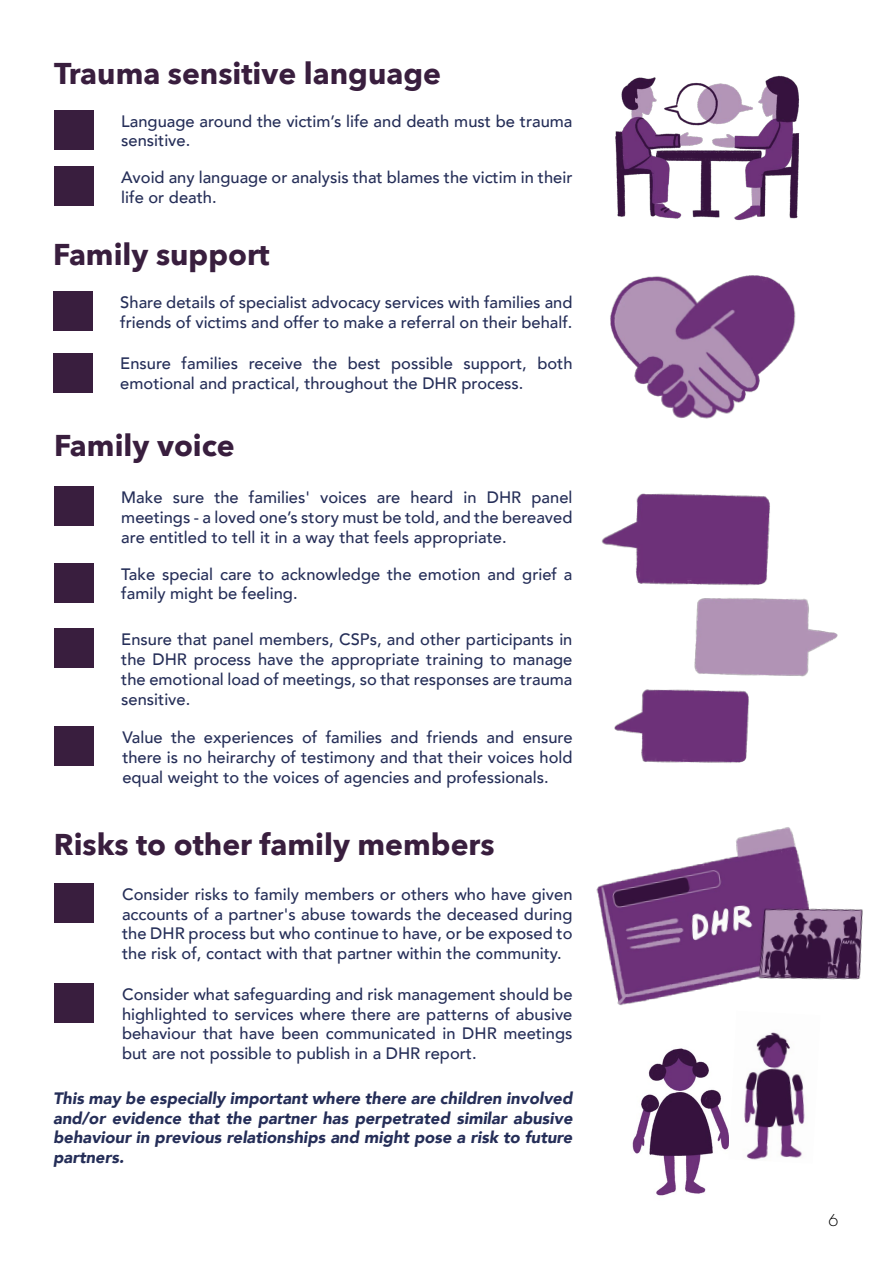
<style>
.page{position:relative;width:893px;height:1263px;background:#fff}
.page>*{position:absolute;margin:0;border:0;box-sizing:border-box;transform-origin:0 0}
.t1{font:700 30px "Avenir Next";color:#391e3e}
.t2{font:300 18px "Futura PT";color:#000}
.t3{font:500 16.5px/19.8px "Avenir";color:#252e58}
.t4{font:italic 900 16.5px/19.8px "Avenir";color:#252e58;text-align:justify}
</style>
<div class="page">
<img style="left:601px;top:493px;width:169px;height:93px">
<div style="left:54px;top:110px;width:39px;height:39px;background:#391e3e"></div>
<div style="left:54px;top:166px;width:39px;height:39px;background:#391e3e"></div>
<div style="left:53px;top:291px;width:39px;height:39px;background:#391e3e"></div>
<div style="left:53px;top:353px;width:39px;height:39px;background:#391e3e"></div>
<div style="left:54px;top:487px;width:39px;height:39px;background:#391e3e"></div>
<div style="left:54px;top:563px;width:39px;height:39px;background:#391e3e"></div>
<img style="left:614px;top:689px;width:135px;height:74px">
<img style="left:615px;top:75px;width:185px;height:145px">
<img style="left:610px;top:275px;width:186px;height:144px">
<img style="left:694px;top:598px;width:144px;height:79px">
<div style="left:54px;top:629px;width:39px;height:39px;background:#391e3e"></div>
<div style="left:54px;top:727px;width:39px;height:39px;background:#391e3e"></div>
<img style="left:632px;top:1048px;width:97px;height:148px">
<div style="left:55px;top:883px;width:39px;height:39px;background:#391e3e"></div>
<div style="left:55px;top:983px;width:39px;height:39px;background:#391e3e"></div>
<img style="left:744px;top:1032px;width:61px;height:128px">
<img style="left:596px;top:827px;width:267px;height:179px">
<h1 class="t1" style="left:54px;top:48px;width:388px">Trauma sensitive language</h1>
<p class="t3" style="left:121px;top:110px;width:453px">Language around the victim’s life and death must be trauma sensitive.</p>
<p class="t3" style="left:121px;top:166px;width:453px">Avoid any language or analysis that blames the victim in their life or death.</p>
<h1 class="t1" style="left:53px;top:228px;width:218px">Family support</h1>
<p class="t3" style="left:120px;top:291px;width:454px">Share details of specialist advocacy services with families and friends of victims and offer to make a referral on their behalf.</p>
<p class="t3" style="left:120px;top:353px;width:454px">Ensure families receive the best possible support, both emotional and practical, throughout the DHR process.</p>
<h1 class="t1" style="left:54px;top:419px;width:182px">Family voice</h1>
<p class="t3" style="left:121px;top:487px;width:453px;text-align:justify">Make sure the families' voices are heard in DHR panel meetings - a loved one’s story must be told, and the bereaved are entitled to tell it in a way that feels appropriate.</p>
<p class="t3" style="left:121px;top:563px;width:453px">Take special care to acknowledge the emotion and grief a family might be feeling.</p>
<p class="t3" style="left:121px;top:629px;width:453px;text-align:justify">Ensure that panel members, CSPs, and other participants in the DHR process have the appropriate training to manage the emotional load of meetings, so that responses are trauma sensitive.</p>
<p class="t3" style="left:122px;top:726px;width:452px;text-align:justify">Value the experiences of families and friends and ensure there is no heirarchy of testimony and that their voices hold equal weight to the voices of agencies and professionals.</p>
<h1 class="t1" style="left:54px;top:819px;width:442px">Risks to other family members</h1>
<p class="t3" style="left:122px;top:883px;width:452px;text-align:justify">Consider risks to family members or others who have given accounts of a partner's abuse towards the deceased during the DHR process but who continue to have, or be exposed to the risk of, contact with that partner within the community.</p>
<p class="t3" style="left:122px;top:983px;width:452px;text-align:justify">Consider what safeguarding and risk management should be highlighted to services where there are patterns of abusive behaviour that have been communicated in DHR meetings but are not possible to publish in a DHR report.</p>
<p class="t4" style="left:53px;top:1088px;width:521px">This may be especially important where there are children involved and/or evidence that the partner has perpetrated similar abusive behaviour in previous relationships and might pose a risk to future partners.</p>
<p class="t2" style="left:828px;top:1209px;width:11px">6</p>
</div>
